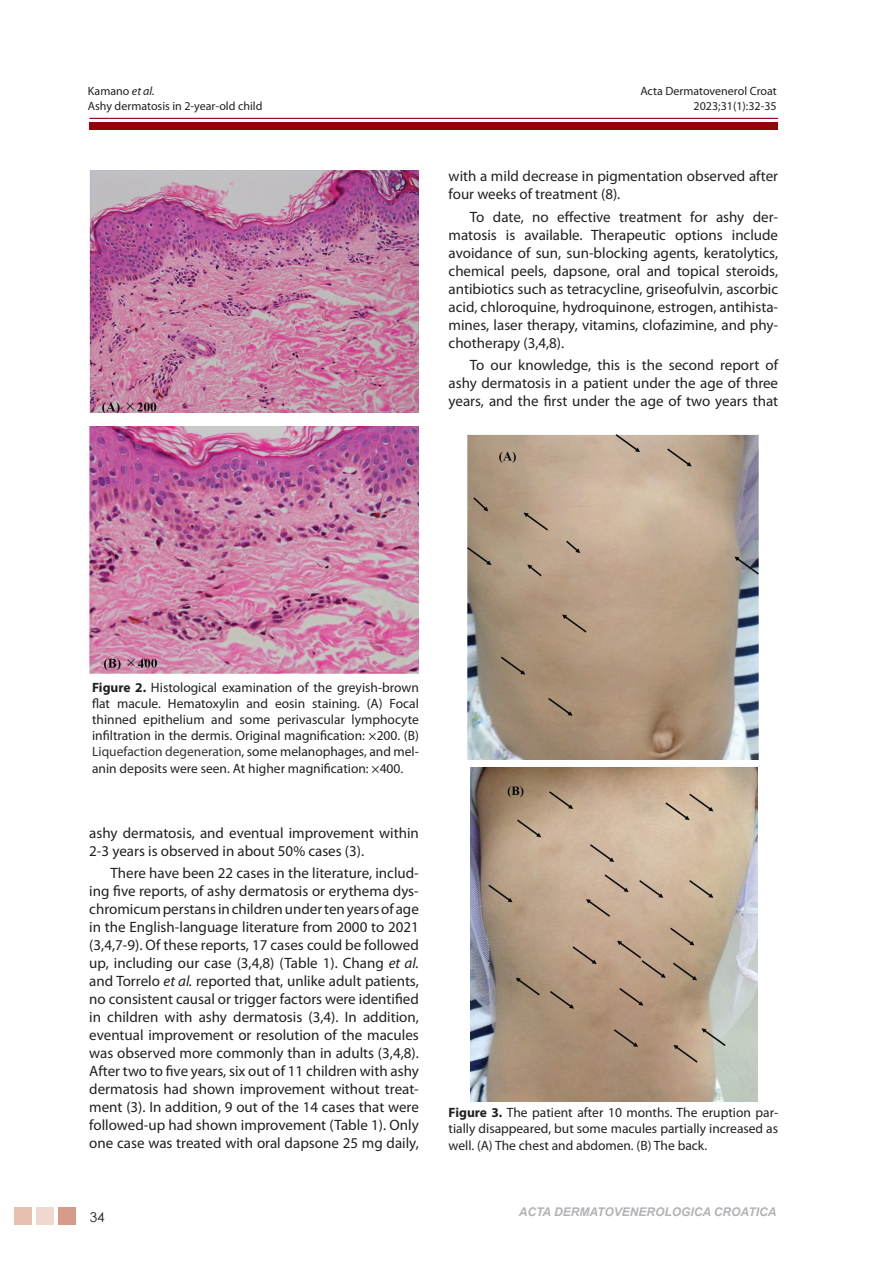
<style>
.page{position:relative;width:893px;height:1263px;background:#fff}
.page>*{position:absolute;margin:0;border:0;box-sizing:border-box;transform-origin:0 0}
.t1{font:15px/18px "Myriad Pro";color:#231f20;text-align:justify}
.t2{font:13.5px/16.2px "Myriad Pro";color:#231f20;text-align:justify}
.t3{font:13.5px "Century Gothic";color:#231f20}
.t4{font:12px "Myriad Pro";color:#231f20}
.t5{font:italic 700 12px "Arial";color:#b2b3b7}
.s1{font-style:italic}
.s2{font-weight:700}
.s3{color:#313232}
</style>
<div class="page">
<div style="left:89px;top:122px;width:689px;height:8px;background:#93040a"></div>
<hr style="left:89px;top:118px;width:689px;height:1px;background:#93040a">
<div style="left:14px;top:1207px;width:18px;height:18px;background:#e6c1b2"></div>
<div style="left:36px;top:1207px;width:18px;height:18px;background:#f0d8ce"></div>
<div style="left:59px;top:1207px;width:17px;height:18px;background:#d59b88"></div>
<img style="left:89px;top:170px;width:330px;height:243px">
<img style="left:89px;top:427px;width:330px;height:246px">
<img style="left:468px;top:435px;width:291px;height:325px">
<img style="left:471px;top:767px;width:287px;height:334px">
<p class="t4" style="left:88px;top:84px;width:68px">Kamano <span class="s1">et al.</span></p>
<p class="t4" style="left:640px;top:84px;width:138px">Acta Dermatovenerol Croat</p>
<p class="t4" style="left:88px;top:98px;width:176px">Ashy dermatosis in 2-year-old child</p>
<p class="t4" style="left:694px;top:98px;width:85px">2023;31(1):32-35</p>
<p class="t1" style="left:449px;top:167px;width:331px">with a mild decrease in pigmentation observed after four weeks of treatment (8).</p>
<p class="t1" style="left:449px;top:207px;width:331px;text-indent:21px">To date, no effective treatment for ashy der&shy;matosis is available. Therapeutic options include avoidance of sun, sun-blocking agents, keratolytics, chemical peels, dapsone, oral and topical steroids, antibiotics such as tetracycline, griseofulvin, ascorbic acid, chloroquine, hydroquinone, estrogen, antihista&shy;mines, laser therapy, vitamins, clofazimine, and phy&shy;chotherapy (3,4,8).</p>
<p class="t1" style="left:449px;top:356px;width:331px;text-indent:21px">To our knowledge, this is the second report of ashy dermatosis in a patient under the age of three years, and the first under the age of two years that</p>
<p class="t2" style="left:92px;top:679px;width:328px"><span class="s2">Figure 2.</span> Histological examination of the greyish-brown flat macule. Hematoxylin and eosin staining. (A) Focal thinned epithelium and some perivascular lymphocyte infiltration in the dermis. Original magnification: ×200. (B)<br><span class="s3">Liquefaction degeneration</span>, some melanophages, and mel&shy;anin deposits were seen. At higher magnification: ×400.</p>
<p class="t1" style="left:89px;top:823px;width:331px">ashy dermatosis, and eventual improvement within<br>2-3 years is observed in about 50% cases (3).</p>
<p class="t1" style="left:89px;top:864px;width:331px;text-indent:21px">There have been 22 cases in the literature, includ&shy;ing five reports, of ashy dermatosis or erythema dys&shy;chromicum perstans in children under ten years of age in the English-language literature from 2000 to 2021 (3,4,7-9). Of these reports, 17 cases could be followed up, including our case (3,4,8) (Table 1). Chang <span class="s1">et al. </span>and Torrelo <span class="s1">et al.</span> reported that, unlike adult patients, no consistent causal or trigger factors were identified in children with ashy dermatosis (3,4). In addition, eventual improvement or resolution of the macules was observed more commonly than in adults (3,4,8).<br>After two to five years, six out of 11 children with ashy dermatosis had shown improvement without treat&shy;ment (3). In addition, 9 out of the 14 cases that were followed-up had shown improvement (Table 1). Only one case was treated with oral dapsone 25 mg daily,</p>
<p class="t3" style="left:90px;top:1207px;width:16px">34</p>
<p class="t2" style="left:449px;top:1104px;width:331px"><span class="s2">Figure 3.</span> The patient after 10 months. The eruption par&shy;tially disappeared, but some macules partially increased as well. (A) The chest and abdomen. (B) The back.</p>
<p class="t5" style="left:519px;top:1203px;width:259px">ACTA DERMATOVENEROLOGICA CROATICA</p>
</div>
